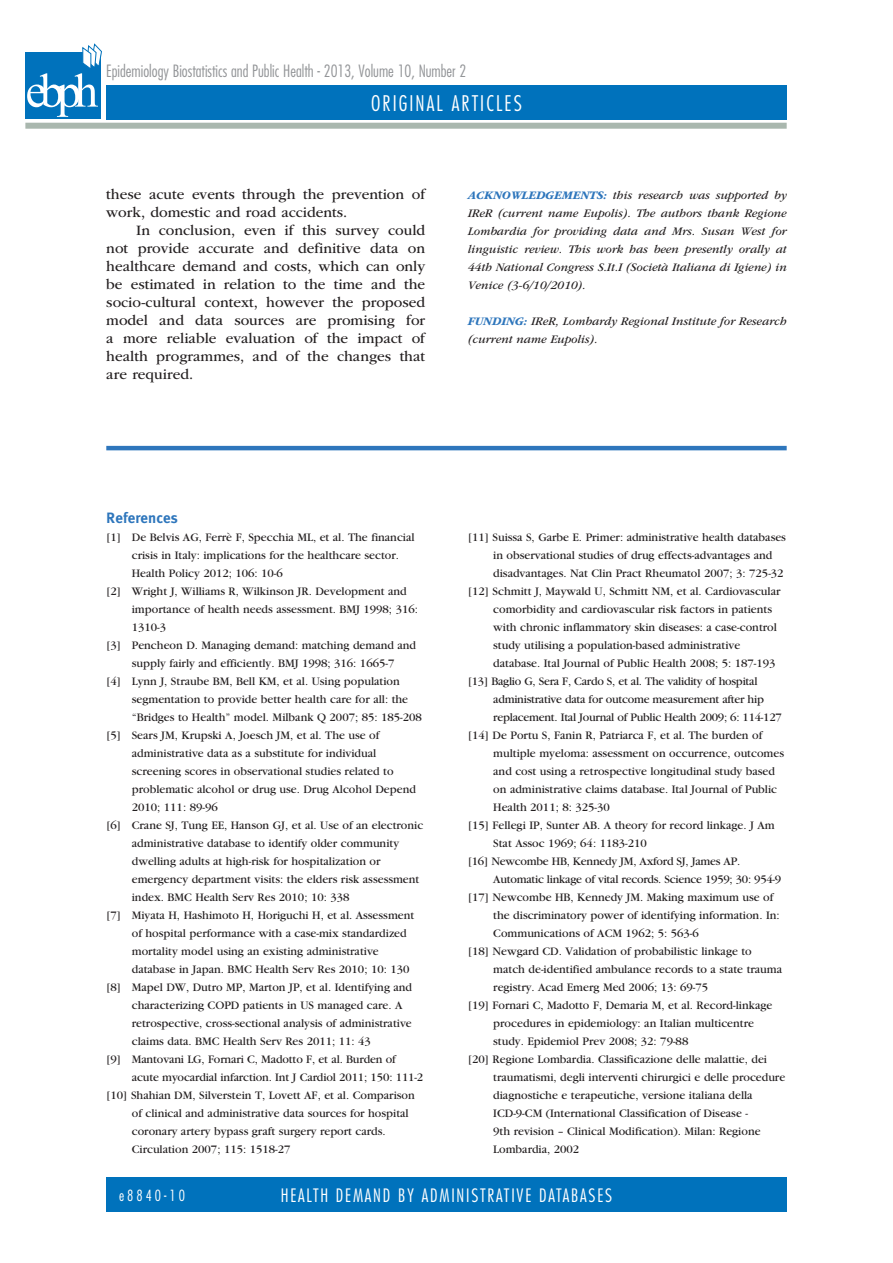
<style>
.page{position:relative;width:893px;height:1263px;background:#fff}
.page>*{position:absolute;margin:0;border:0;box-sizing:border-box;transform-origin:0 0}
.t1{font:300 condensed 21px "Futura Std";letter-spacing:.1em;color:#fff}
.t2{font:300 condensed 18px "Futura Std";letter-spacing:.1em;color:#fff}
.t3{font:300 condensed 16.5px "Futura Std";color:#939598}
.t4{font:15px/18px "ITC Garamond Std";color:#231f20}
.t5{font:700 15px "Meta Plus";color:#2e76bc}
.t6{font:300 condensed 15px "Futura Std";letter-spacing:.2em;color:#fff}
.t7{font:12px "Garamond";color:#231f20}
.t8{font:italic 12px/18px "ITC Garamond Std";color:#231f20;text-align:justify}
.t9{font:12px "Garamond";letter-spacing:-.02em;color:#231f20}
.s1{font-weight:700;color:#2e76bc}
</style>
<div class="page">
<div style="left:106px;top:85px;width:681px;height:34px;background:#0072bc"></div>
<div style="left:106px;top:1178px;width:681px;height:34px;background:#0072bc"></div>
<div style="left:25px;top:123px;width:762px;height:6px;background:#a9b7ae"></div>
<div style="left:25px;top:52px;width:76px;height:67px;background:#0072bc"></div>
<svg style="left:27px;top:43px;width:75px;height:74px"></svg>
<hr style="left:106px;top:446px;width:681px;height:4px;background:#2e76bc">
<h3 class="t3" style="left:106px;top:62px;width:361px">Epidemiology Biostatistics and Public Health - 2013, Volume 10, Number 2</h3>
<h1 class="t1" style="left:371px;top:91px;width:152px">ORIGINAL ARTICLES</h1>
<p class="t4" style="left:106px;top:185px;width:320px">these acute events through the prevention of work, domestic and road accidents.</p>
<p class="t4" style="left:106px;top:221px;width:320px;text-align:justify;text-indent:30px">In conclusion, even if this survey could not provide accurate and definitive data on healthcare demand and costs, which can only be estimated in relation to the time and the socio-cultural context, however the proposed model and data sources are promising for a more reliable evaluation of the impact of health programmes, and of the changes that are required.</p>
<p class="t8" style="left:468px;top:186px;width:320px"><span class="s1">ACKNOWLEDGEMENTS:</span> this research was supported by IReR (current name Eupolis). The authors thank Regione Lombardia for providing data and Mrs. Susan West for linguistic review. This work has been presently orally at 44th National Congress S.It.I (Società Italiana di Igiene) in Venice (3-6/10/2010).</p>
<p class="t8" style="left:468px;top:312px;width:320px"><span class="s1">FUNDING:</span> IReR, Lombardy Regional Institute for Research (current name Eupolis).</p>
<p class="t5" style="left:106px;top:509px;width:73px">References</p>
<p class="t7" style="left:106px;top:531px;width:310px">[1] De Belvis AG, Ferrè F, Specchia ML, et al. The financial</p>
<p class="t7" style="left:132px;top:549px;width:269px">crisis in Italy: implications for the healthcare sector.</p>
<p class="t7" style="left:132px;top:567px;width:153px">Health Policy 2012; 106: 10-6</p>
<p class="t7" style="left:106px;top:585px;width:302px">[2] Wright J, Williams R, Wilkinson JR. Development and</p>
<p class="t7" style="left:132px;top:603px;width:288px">importance of health needs assessment. BMJ 1998; 316:</p>
<p class="t7" style="left:132px;top:621px;width:36px">1310-3</p>
<p class="t7" style="left:106px;top:639px;width:311px">[3] Pencheon D. Managing demand: matching demand and</p>
<p class="t7" style="left:132px;top:657px;width:264px">supply fairly and efficiently. BMJ 1998; 316: 1665-7</p>
<p class="t7" style="left:106px;top:675px;width:295px">[4] Lynn J, Straube BM, Bell KM, et al. Using population</p>
<p class="t7" style="left:132px;top:693px;width:278px">segmentation to provide better health care for all: the</p>
<p class="t7" style="left:132px;top:711px;width:292px">“Bridges to Health” model. Milbank Q 2007; 85: 185-208</p>
<p class="t7" style="left:106px;top:729px;width:275px">[5] Sears JM, Krupski A, Joesch JM, et al. The use of</p>
<p class="t7" style="left:132px;top:747px;width:246px">administrative data as a substitute for individual</p>
<p class="t7" style="left:132px;top:765px;width:263px">screening scores in observational studies related to</p>
<p class="t7" style="left:132px;top:783px;width:286px">problematic alcohol or drug use. Drug Alcohol Depend</p>
<p class="t7" style="left:132px;top:801px;width:87px">2010; 111: 89-96</p>
<p class="t7" style="left:106px;top:819px;width:318px">[6] Crane SJ, Tung EE, Hanson GJ, et al. Use of an electronic</p>
<p class="t7" style="left:132px;top:837px;width:269px">administrative database to identify older community</p>
<p class="t7" style="left:132px;top:855px;width:250px">dwelling adults at high-risk for hospitalization or</p>
<p class="t7" style="left:132px;top:873px;width:289px">emergency department visits: the elders risk assessment</p>
<p class="t7" style="left:132px;top:891px;width:219px">index. BMC Health Serv Res 2010; 10: 338</p>
<p class="t7" style="left:106px;top:909px;width:310px">[7] Miyata H, Hashimoto H, Horiguchi H, et al. Assessment</p>
<p class="t7" style="left:132px;top:927px;width:276px">of hospital performance with a case-mix standardized</p>
<p class="t7" style="left:132px;top:945px;width:248px">mortality model using an existing administrative</p>
<p class="t7" style="left:132px;top:963px;width:279px">database in Japan. BMC Health Serv Res 2010; 10: 130</p>
<p class="t7" style="left:106px;top:981px;width:307px">[8] Mapel DW, Dutro MP, Marton JP, et al. Identifying and</p>
<p class="t7" style="left:132px;top:999px;width:272px">characterizing COPD patients in US managed care. A</p>
<p class="t7" style="left:132px;top:1017px;width:281px">retrospective, cross-sectional analysis of administrative</p>
<p class="t7" style="left:132px;top:1035px;width:241px">claims data. BMC Health Serv Res 2011; 11: 43</p>
<p class="t7" style="left:106px;top:1053px;width:291px">[9] Mantovani LG, Fornari C, Madotto F, et al. Burden of</p>
<p class="t7" style="left:132px;top:1071px;width:293px">acute myocardial infarction. Int J Cardiol 2011; 150: 111-2</p>
<p class="t7" style="left:106px;top:1089px;width:310px">[10] Shahian DM, Silverstein T, Lovett AF, et al. Comparison</p>
<p class="t7" style="left:132px;top:1107px;width:278px">of clinical and administrative data sources for hospital</p>
<p class="t7" style="left:132px;top:1125px;width:255px">coronary artery bypass graft surgery report cards.</p>
<p class="t7" style="left:132px;top:1143px;width:160px">Circulation 2007; 115: 1518-27</p>
<p class="t7" style="left:468px;top:531px;width:320px">[11] Suissa S, Garbe E. Primer: administrative health databases</p>
<p class="t7" style="left:493px;top:549px;width:281px">in observational studies of drug effects-advantages and</p>
<p class="t7" style="left:493px;top:567px;width:292px">disadvantages. Nat Clin Pract Rheumatol 2007; 3: 725-32</p>
<p class="t7" style="left:468px;top:585px;width:314px">[12] Schmitt J, Maywald U, Schmitt NM, et al. Cardiovascular</p>
<p class="t7" style="left:493px;top:603px;width:280px">comorbidity and cardiovascular risk factors in patients</p>
<p class="t7" style="left:493px;top:621px;width:285px">with chronic inflammatory skin diseases: a case-control</p>
<p class="t7" style="left:493px;top:639px;width:249px">study utilising a population-based administrative</p>
<p class="t7" style="left:493px;top:657px;width:284px">database. Ital Journal of Public Health 2008; 5: 187-193</p>
<p class="t9" style="left:468px;top:675px;width:291px">[13] Baglio G, Sera F, Cardo S, et al. The validity of hospital</p>
<p class="t9" style="left:493px;top:693px;width:272px">administrative data for outcome measurement after hip</p>
<p class="t9" style="left:493px;top:711px;width:290px">replacement. Ital Journal of Public Health 2009; 6: 114-127</p>
<p class="t7" style="left:468px;top:729px;width:296px">[14] De Portu S, Fanin R, Patriarca F, et al. The burden of</p>
<p class="t7" style="left:493px;top:747px;width:292px">multiple myeloma: assessment on occurrence, outcomes</p>
<p class="t7" style="left:493px;top:765px;width:283px">and cost using a retrospective longitudinal study based</p>
<p class="t7" style="left:493px;top:783px;width:285px">on administrative claims database. Ital Journal of Public</p>
<p class="t7" style="left:493px;top:801px;width:118px">Health 2011; 8: 325-30</p>
<p class="t7" style="left:468px;top:819px;width:308px">[15] Fellegi IP, Sunter AB. A theory for record linkage. J Am</p>
<p class="t7" style="left:493px;top:837px;width:155px">Stat Assoc 1969; 64: 1183-210</p>
<p class="t9" style="left:468px;top:855px;width:274px">[16] Newcombe HB, Kennedy JM, Axford SJ, James AP.</p>
<p class="t9" style="left:493px;top:873px;width:290px">Automatic linkage of vital records. Science 1959; 30: 954-9</p>
<p class="t7" style="left:468px;top:891px;width:307px">[17] Newcombe HB, Kennedy JM. Making maximum use of</p>
<p class="t7" style="left:493px;top:909px;width:288px">the discriminatory power of identifying information. In:</p>
<p class="t7" style="left:493px;top:927px;width:207px">Communications of ACM 1962; 5: 563-6</p>
<p class="t7" style="left:468px;top:945px;width:286px">[18] Newgard CD. Validation of probabilistic linkage to</p>
<p class="t7" style="left:493px;top:963px;width:290px">match de-identified ambulance records to a state trauma</p>
<p class="t7" style="left:493px;top:981px;width:216px">registry. Acad Emerg Med 2006; 13: 69-75</p>
<p class="t7" style="left:468px;top:999px;width:306px">[19] Fornari C, Madotto F, Demaria M, et al. Record-linkage</p>
<p class="t7" style="left:493px;top:1017px;width:262px">procedures in epidemiology: an Italian multicentre</p>
<p class="t7" style="left:493px;top:1035px;width:197px">study. Epidemiol Prev 2008; 32: 79-88</p>
<p class="t7" style="left:468px;top:1053px;width:301px">[20] Regione Lombardia. Classificazione delle malattie, dei</p>
<p class="t7" style="left:493px;top:1071px;width:293px">traumatismi, degli interventi chirurgici e delle procedure</p>
<p class="t7" style="left:493px;top:1089px;width:261px">diagnostiche e terapeutiche, versione italiana della</p>
<p class="t7" style="left:493px;top:1107px;width:256px">ICD-9-CM (International Classification of Disease -</p>
<p class="t7" style="left:493px;top:1125px;width:269px">9th revision – Clinical Modification). Milan: Regione</p>
<p class="t7" style="left:493px;top:1143px;width:88px">Lombardia, 2002</p>
<p class="t6" style="left:119px;top:1187px;width:67px">e8840-10</p>
<h2 class="t2" style="left:281px;top:1185px;width:18px">Health</h2>
<h2 class="t2" style="left:336px;top:1185px;width:124px">deman d by administrative</h2>
<h2 class="t2" style="left:539px;top:1185px;width:19px">databases</h2>
</div>
